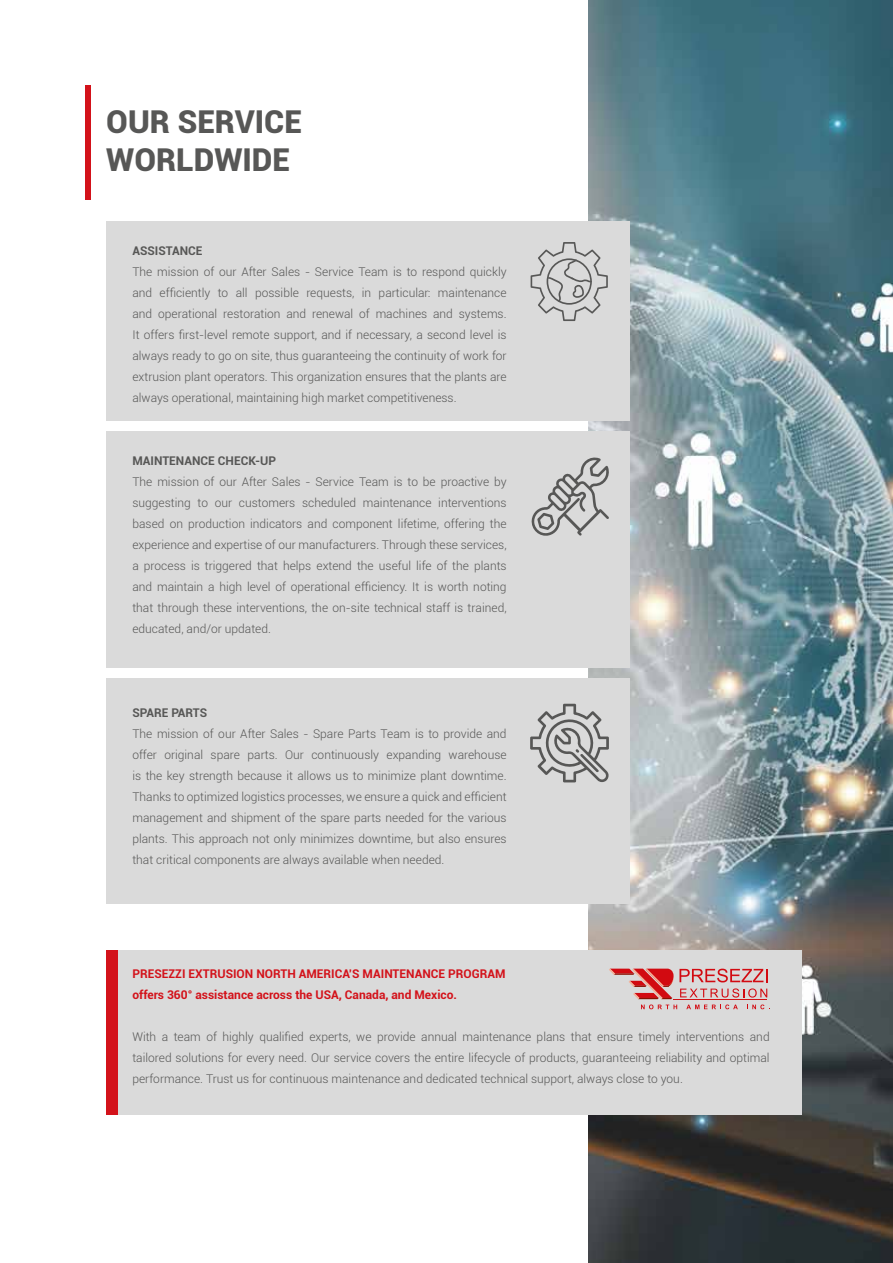
<style>
.page{position:relative;width:893px;height:1263px;background:#fff}
.page>*{position:absolute;margin:0;border:0;box-sizing:border-box;transform-origin:0 0}
.t1{font:900 31.5px/37.8px "Roboto";color:#575756}
.t2{font:300 12px/21px "Roboto";color:#575756;text-align:justify}
.t3{font:700 12px/21px "Roboto";color:#d3121a}
.t4{font:700 12px "Roboto";color:#575756}
</style>
<div class="page">
<img style="left:589px;top:0;width:304px;height:1263px">
<div style="left:106px;top:221px;width:523px;height:200px;background:#dadada"></div>
<div style="left:85px;top:85px;width:6px;height:115px;background:#d3121a"></div>
<svg style="left:531px;top:242px;width:77px;height:79px"></svg>
<div style="left:106px;top:432px;width:523px;height:236px;background:#dadada"></div>
<div style="left:106px;top:950px;width:696px;height:165px;background:#dadada"></div>
<div style="left:107px;top:678px;width:523px;height:226px;background:#dadada"></div>
<svg style="left:530px;top:704px;width:79px;height:78px"></svg>
<svg style="left:531px;top:457px;width:78px;height:79px"></svg>
<div style="left:106px;top:950px;width:12px;height:165px;background:#d3121a"></div>
<svg style="left:609px;top:968px;width:161px;height:41px"></svg>
<h1 class="t1" style="left:106px;top:101px;width:197px">OUR SERVICE<br>WORLDWIDE</h1>
<p class="t4" style="left:132px;top:243px;width:72px">ASSISTANCE</p>
<p class="t2" style="left:132px;top:261px;width:376px">The mission of our After Sales - Service Team is to respond quickly and efficiently to all possible requests, in particular: maintenance and operational restoration and renewal of machines and systems.<br>It offers first-level remote support, and if necessary, a second level is always ready to go on site, thus guaranteeing the continuity of work for extrusion plant operators. This organization ensures that the plants are always operational, maintaining high market competitiveness.</p>
<p class="t4" style="left:132px;top:453px;width:145px">MAINTENANCE CHECK-UP</p>
<p class="t2" style="left:132px;top:471px;width:376px">The mission of our After Sales - Service Team is to be proactive by suggesting to our customers scheduled maintenance interventions based on production indicators and component lifetime, offering the experience and expertise of our manufacturers. Through these services, a process is triggered that helps extend the useful life of the plants and maintain a high level of operational efficiency. It is worth noting that through these interventions, the on-site technical staff is trained, educated, and/or updated.</p>
<p class="t4" style="left:132px;top:705px;width:76px">SPARE PARTS</p>
<p class="t2" style="left:132px;top:723px;width:376px">The mission of our After Sales - Spare Parts Team is to provide and offer original spare parts. Our continuously expanding warehouse is the key strength because it allows us to minimize plant downtime.<br>Thanks to optimized logistics processes, we ensure a quick and efficient management and shipment of the spare parts needed for the various plants. This approach not only minimizes downtime, but also ensures that critical components are always available when needed.</p>
<p class="t3" style="left:132px;top:962px;width:374px">PRESEZZI EXTRUSION NORTH AMERICA’S MAINTENANCE PROGRAM offers 360° assistance across the USA, Canada, and Mexico.</p>
<p class="t2" style="left:132px;top:1026px;width:639px">With a team of highly qualified experts, we provide annual maintenance plans that ensure timely interventions and tailored solutions for every need. Our service covers the entire lifecycle of products, guaranteeing reliability and optimal performance. Trust us for continuous maintenance and dedicated technical support, always close to you.</p>
</div>
